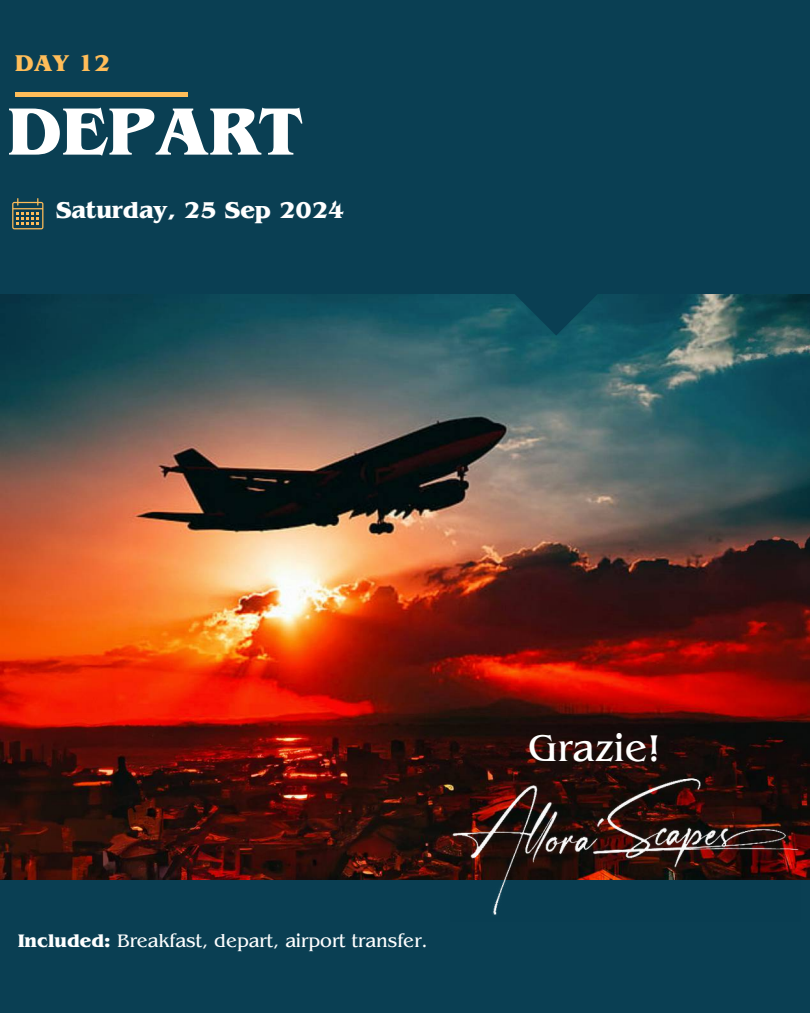
<style>
.page{position:relative;width:810px;height:1013px;background:#fff}
.page>*{position:absolute;margin:0;border:0;box-sizing:border-box;transform-origin:0 0}
.t1{font:700 70px "Benguiat Pro ITC";color:#fff}
.t2{font:39px "Benguiat Pro ITC";color:#fff}
.t3{font:700 24px "Benguiat Pro ITC";color:#fff}
.t4{font:700 24px "Benguiat Pro ITC";color:#ffbd59}
.t5{font:19px "Benguiat Pro ITC";color:#fff}
.s1{font-weight:700}
</style>
<div class="page">
<div style="left:0;top:0;width:810px;height:1012px;background:#0a3f53"></div>
<img style="left:0;top:294px;width:810px;height:585px">
<svg style="left:515px;top:294px;width:83px;height:41px"></svg>
<svg style="left:12px;top:198px;width:31px;height:31px"></svg>
<hr style="left:15px;top:92px;width:173px;height:4px;background:#ffbd59">
<img style="left:451px;top:777px;width:350px;height:138px">
<p class="t4" style="left:15px;top:54px;width:96px">DAY 12</p>
<h1 class="t1" style="left:8px;top:107px;width:295px">DEPART</h1>
<p class="t3" style="left:56px;top:201px;width:290px">Saturday, 25 Sep 2024</p>
<p class="t5" style="left:18px;top:933px;width:411px"><span class="s1">Included:</span> Breakfast, depart, airport transfer.</p>
<h2 class="t2" style="left:528px;top:733px;width:134px">Grazie!</h2>
</div>
